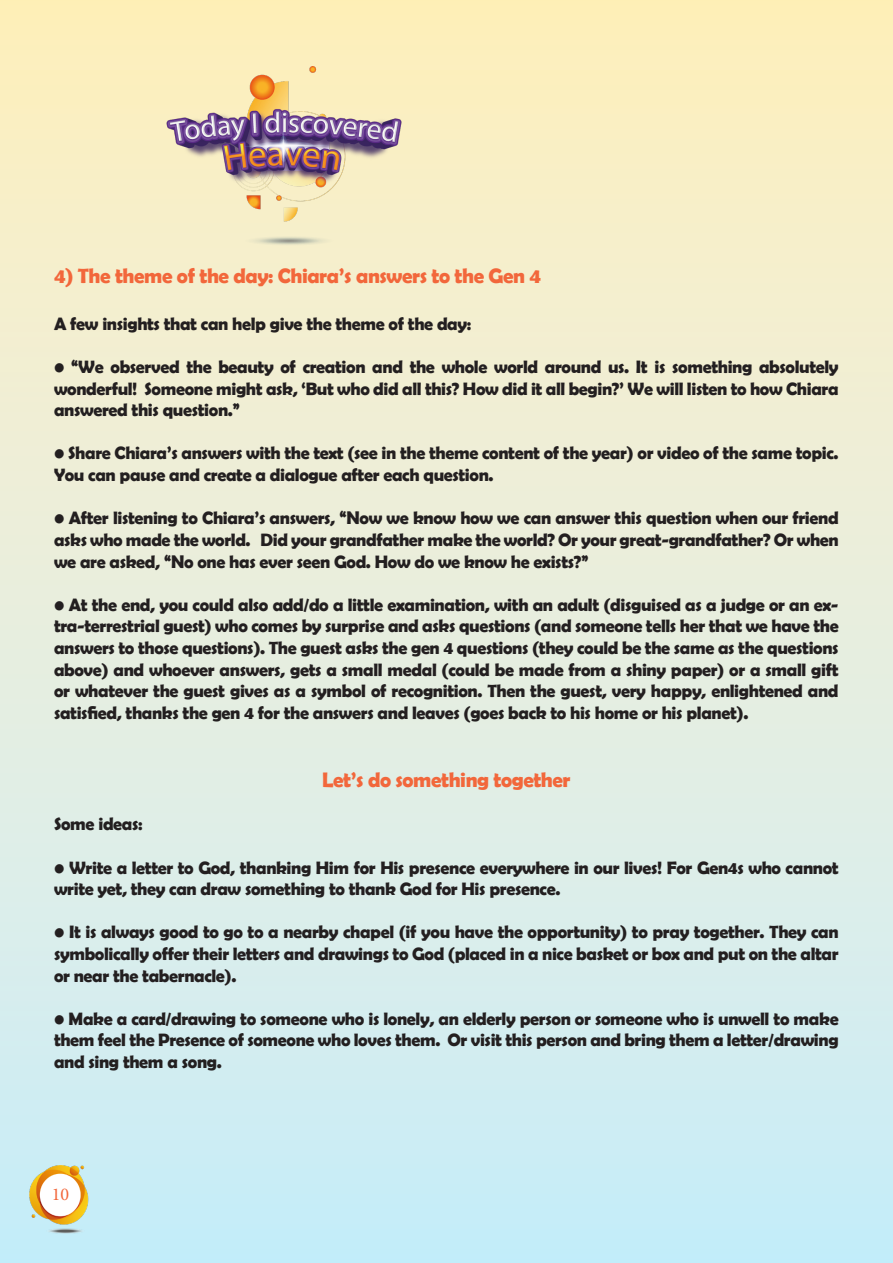
<style>
.page{position:relative;width:893px;height:1263px;background:#fff}
.page>*{position:absolute;margin:0;border:0;box-sizing:border-box;transform-origin:0 0}
.t1{font:700 21px "Berlin Sans FB Demi";letter-spacing:-.02em;color:#f2673b}
.t2{font:700 18px/21.6px "Berlin Sans FB Demi";letter-spacing:-.02em;color:#231f20;text-align:justify}
.t3{font:18px "Minion Pro";color:#f2673b}
</style>
<div class="page">
<div style="left:0;top:0;width:893px;height:1263px;background:linear-gradient(to bottom,#ffefbe,#c9edfc)"></div>
<img style="left:30px;top:1165px;width:70px;height:71px">
<img style="left:158px;top:67px;width:251px;height:190px">
<p class="t1" style="left:54px;top:264px;width:489px">4) The theme of the day: Chiara’s answers to the Gen 4</p>
<p class="t2" style="left:54px;top:313px;width:419px">A few insights that can help give the theme of the day:</p>
<p class="t2" style="left:54px;top:356px;width:786px">• “We observed the beauty of creation and the whole world around us. It is something absolutely wonderful! Someone might ask, ‘But who did all this? How did it all begin?’ We will listen to how Chiara answered this question.”</p>
<p class="t2" style="left:54px;top:442px;width:786px">• Share Chiara’s answers with the text (see in the theme content of the year) or video of the same topic.<br>You can pause and create a dialogue after each question.</p>
<p class="t2" style="left:54px;top:507px;width:786px">• After listening to Chiara’s answers, “Now we know how we can answer this question when our friend asks who made the world. Did your grandfather make the world? Or your great-grandfather? Or when we are asked, “No one has ever seen God. How do we know he exists?”</p>
<p class="t2" style="left:54px;top:593px;width:786px">• At the end, you could also add/do a little examination, with an adult (disguised as a judge or an ex&shy;tra-terrestrial guest) who comes by surprise and asks questions (and someone tells her that we have the answers to those questions). The guest asks the gen 4 questions (they could be the same as the questions above) and whoever answers, gets a small medal (could be made from a shiny paper) or a small gift or whatever the guest gives as a symbol of recognition. Then the guest, very happy, enlightened and satisfied, thanks the gen 4 for the answers and leaves (goes back to his home or his planet).</p>
<p class="t1" style="left:322px;top:768px;width:250px">Let’s do something together</p>
<p class="t2" style="left:54px;top:813px;width:90px">Some ideas:</p>
<p class="t2" style="left:54px;top:856px;width:786px">• Write a letter to God, thanking Him for His presence everywhere in our lives! For Gen4s who cannot write yet, they can draw something to thank God for His presence.</p>
<p class="t2" style="left:54px;top:921px;width:786px">• It is always good to go to a nearby chapel (if you have the opportunity) to pray together. They can symbolically offer their letters and drawings to God (placed in a nice basket or box and put on the altar or near the tabernacle).</p>
<p class="t2" style="left:54px;top:1007px;width:786px">• Make a card/drawing to someone who is lonely, an elderly person or someone who is unwell to make them feel the Presence of someone who loves them. Or visit this person and bring them a letter/drawing and sing them a song.</p>
<p class="t3" style="left:52px;top:1182px;width:19px">10</p>
</div>
